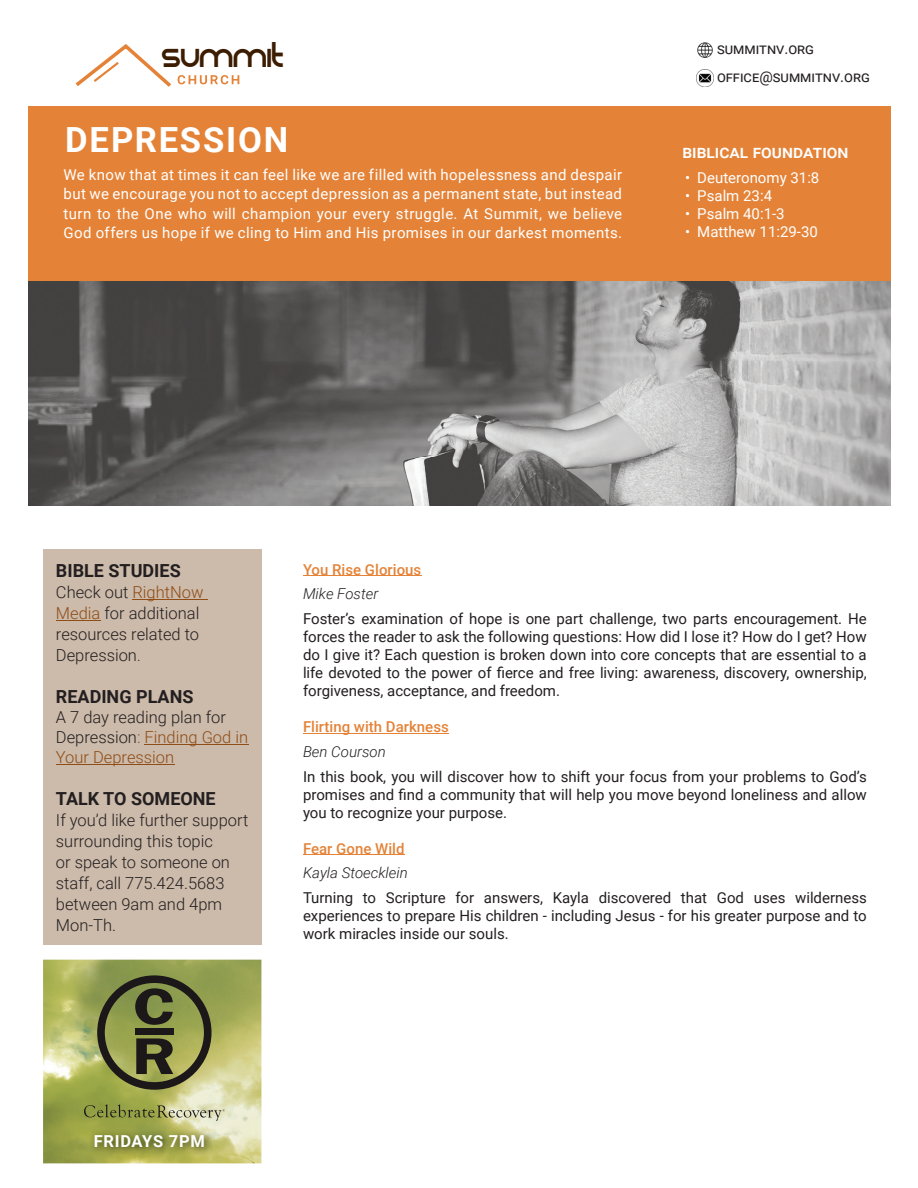
<style>
.page{position:relative;width:918px;height:1188px;background:#fff}
.page>*{position:absolute;margin:0;border:0;box-sizing:border-box;transform-origin:0 0}
.t1{font:40.05px "REZ";color:#3c1d02}
.t2{font:700 34.65px "Roboto";letter-spacing:.05em;color:#fff}
.t3{font:700 18px "Roboto";color:#231f20}
.t4{font:500 18px "Roboto";color:#fff}
.t5{font:300 16.5px/21px "Roboto";color:#231f20}
.t6{font:700 16.5px "Roboto";letter-spacing:.045em;color:#fff}
.t7{font:15px/18px "Roboto";color:#231f20;text-align:justify}
.t8{font:15px/19.5px "Roboto";letter-spacing:.02em;color:#fff;text-align:justify}
.t9{font:500 15px "Roboto";color:#e48338}
.t10{font:italic 300 15px "Roboto";color:#231f20}
.t11{font:15px "Roboto";color:#fff}
.s1{color:#8f4d17}
.s2{font-size:15px}
</style>
<div class="page">
<img style="left:28px;top:281px;width:863px;height:224px">
<svg style="left:76px;top:44px;width:95px;height:43px"></svg>
<svg style="left:178px;top:75px;width:61px;height:9px"></svg>
<img style="left:697px;top:42px;width:16px;height:16px">
<img style="left:696px;top:69px;width:17px;height:17px">
<div style="left:28px;top:106px;width:863px;height:175px;background:#e48338"></div>
<hr style="left:303px;top:575px;width:118px;height:1px;background:#e48338">
<hr style="left:303px;top:733px;width:146px;height:1px;background:#e48338">
<hr style="left:303px;top:854px;width:101px;height:1px;background:#e48338">
<div style="left:43px;top:550px;width:218px;height:395px;background:#ccbaaa"></div>
<hr style="left:132px;top:599px;width:76px;height:1px;background:#8f4d17">
<hr style="left:56px;top:620px;width:44px;height:1px;background:#8f4d17">
<hr style="left:145px;top:744px;width:104px;height:1px;background:#8f4d17">
<hr style="left:56px;top:764px;width:118px;height:1px;background:#8f4d17">
<img style="left:43px;top:960px;width:218px;height:203px">
<img style="left:89px;top:1129px;width:125px;height:28px">
<svg style="left:97px;top:975px;width:115px;height:115px;background:#727842"></svg>
<svg style="left:84px;top:1104px;width:141px;height:17px;background:#a3a86d"></svg>
<h1 class="t1" style="left:162px;top:42px;width:124px">Summit</h1>
<p class="t7" style="left:717px;top:34px;width:154px;line-height:28px">SUMMITNV.ORG<br>OFFICE@SUMMITNV.ORG</p>
<h2 class="t2" style="left:65px;top:115px;width:225px">DEPRESSION</h2>
<p class="t8" style="left:64px;top:164px;width:560px">We know that at times it can feel like we are filled with hopelessness and despair but we encourage you not to accept depression as a permanent state, but instead turn to the One who will champion your every struggle. At Summit, we believe God offers us hope if we cling to Him and His promises in our darkest moments.</p>
<p class="t4" style="left:682px;top:139px;width:168px">BIBLICAL FOUNDATION</p>
<p class="t11" style="left:685px;top:167px;width:136px">• Deuteronomy 31:8</p>
<p class="t8" style="left:685px;top:185px;width:88px">• Psalm 23:4</p>
<p class="t8" style="left:685px;top:203px;width:101px">• Psalm 40:1-3</p>
<p class="t11" style="left:685px;top:221px;width:134px">• Matthew 11:29-30</p>
<p class="t3" style="left:56px;top:558px;width:126px">BIBLE STUDIES</p>
<p class="t5" style="left:56px;top:581px;width:149px">Check out <span class="s1">RightNow<br>Media</span> for additional resources related to<br>Depression<span class="s2">.</span></p>
<p class="t3" style="left:56px;top:684px;width:139px">READING PLANS</p>
<p class="t5" style="left:56px;top:707px;width:194px;line-height:19.8px">A 7 day reading plan for<br>Depression<span class="s1">: Finding God in<br>Your Depression</span></p>
<p class="t3" style="left:56px;top:786px;width:161px">TALK TO SOMEONE</p>
<p class="t5" style="left:56px;top:809px;width:194px">If you’d like further support surrounding this topic<br>or speak to someone on staff, call 775.424.5683 between 9am and 4pm<br>Mon-Th.</p>
<p class="t9" style="left:303px;top:559px;width:120px">You Rise Glorious</p>
<p class="t10" style="left:303px;top:583px;width:77px">Mike Foster</p>
<p class="t7" style="left:303px;top:609px;width:565px">Foster’s examination of hope is one part challenge, two parts encouragement. He forces the reader to ask the following questions: How did I lose it? How do I get? How do I give it? Each question is broken down into core concepts that are essential to a life devoted to the power of fierce and free living: awareness, discovery, ownership, forgiveness, acceptance, and freedom.</p>
<p class="t9" style="left:303px;top:716px;width:147px">Flirting with Darkness</p>
<p class="t10" style="left:303px;top:741px;width:84px">Ben Courson</p>
<p class="t7" style="left:303px;top:767px;width:565px">In this book, you will discover how to shift your focus from your problems to God’s promises and find a community that will help you move beyond loneliness and allow you to recognize your purpose.</p>
<p class="t9" style="left:303px;top:838px;width:103px">Fear Gone Wild</p>
<p class="t10" style="left:303px;top:862px;width:106px">Kayla Stoecklein</p>
<p class="t7" style="left:303px;top:888px;width:565px">Turning to Scripture for answers, Kayla discovered that God uses wilderness experiences to prepare His children - including Jesus - for his greater purpose and to work miracles inside our souls.</p>
<p class="t6" style="left:94px;top:1130px;width:113px">FRIDAYS 7PM</p>
</div>
